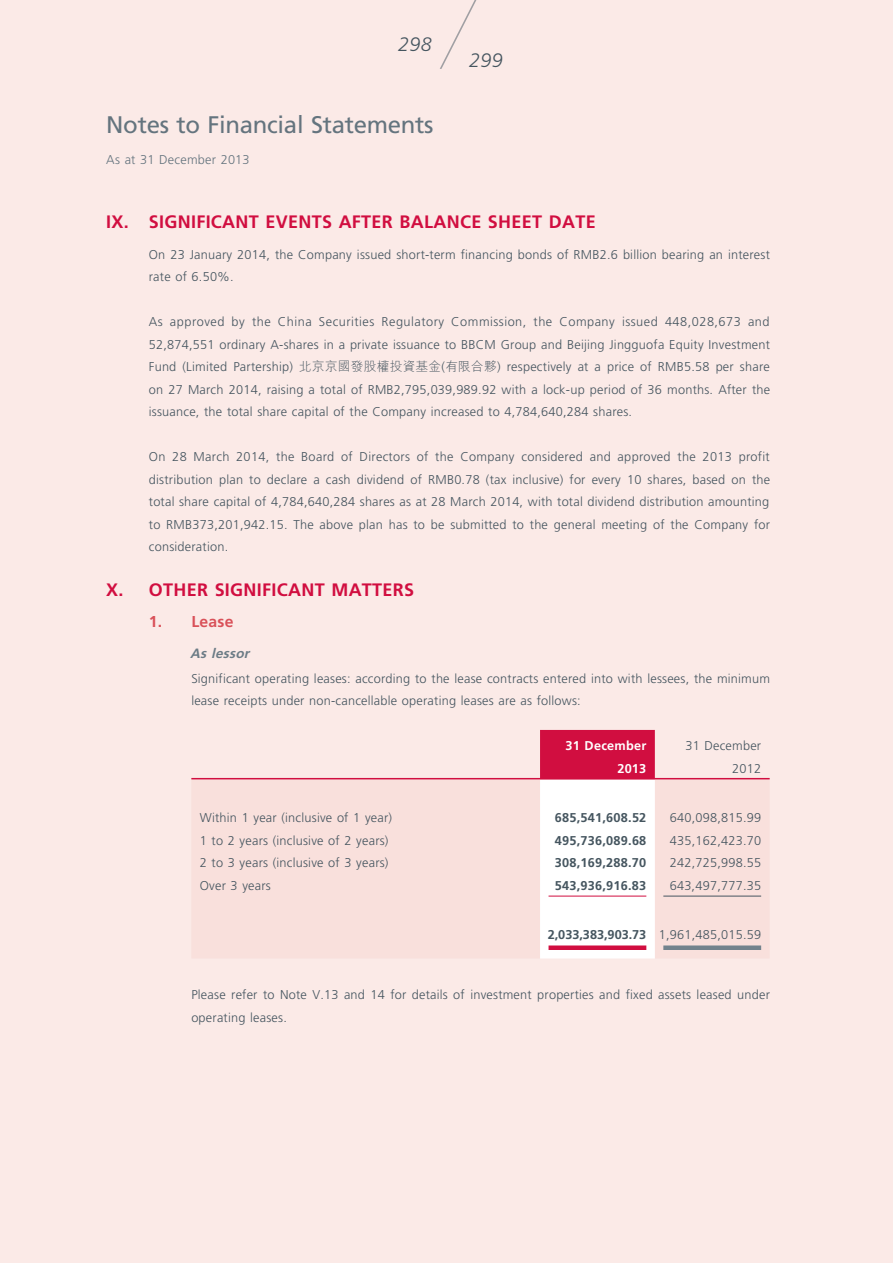
<style>
.page{position:relative;width:893px;height:1263px;background:#fbeae7}
.page>*{position:absolute;margin:0;border:0;box-sizing:border-box;transform-origin:0 0}
.t1{font:24px "Frutiger LT Std";letter-spacing:-.015em;color:#64747e}
.t2{font:italic 300 19.5px "Frutiger LT Std";letter-spacing:.03em;color:#45555f}
.t3{font:700 18px "Frutiger LT Std";letter-spacing:.015em;color:#d10e40}
.t4{font:700 15.75px "Frutiger LT Std";letter-spacing:.015em;color:#d95159}
.t5{font:italic 700 13.5px "Frutiger LT Std";color:#6c7c86}
.t6{font:300 12.75px/22.5px "Frutiger LT Std";letter-spacing:.015em;color:#45555f}
.t7{font:700 12.75px "Frutiger LT Std";letter-spacing:.015em;color:#45555f}
.t8{font:700 12.75px "Frutiger LT Std";letter-spacing:-.005em;color:#45555f}
.t9{font:300 12.75px "Frutiger LT Std";letter-spacing:.015em;color:#64747e}
.t10{font:700 12.75px/22.5px "Frutiger LT Std";letter-spacing:.015em;color:#fff;text-align:right}
.s1{font-family:"M Hei HK"}
.s2{font-weight:300}
</style>
<div class="page">
<svg style="left:440px;top:0;width:37px;height:69px"></svg>
<svg style="left:191px;top:730px;width:579px;height:228px"></svg>
<hr style="left:191px;top:778px;width:349px;height:1px;background:#d10e40">
<hr style="left:540px;top:778px;width:115px;height:1px;background:#d10e40">
<hr style="left:655px;top:778px;width:115px;height:1px;background:#d10e40">
<hr style="left:549px;top:896px;width:97px;height:1px;background:#d10e40">
<hr style="left:663px;top:896px;width:98px;height:1px;background:#45555f">
<div style="left:549px;top:945px;width:97px;height:5px;background:#d10e40"></div>
<div style="left:663px;top:945px;width:98px;height:5px;background:#73838d"></div>
<p class="t2" style="left:398px;top:34px;width:35px">298</p>
<h1 class="t1" style="left:106px;top:110px;width:329px">Notes to Financial Statements</h1>
<p class="t9" style="left:106px;top:152px;width:145px">As at 31 December 2013</p>
<p class="t2" style="left:469px;top:49px;width:35px">299</p>
<p class="t3" style="left:106px;top:211px;width:491px">IX. SIGNIFICANT EVENTS AFTER BALANCE SHEET DATE</p>
<p class="t6" style="left:149px;top:243px;width:623px">On 23 January 2014, the Company issued short-term financing bonds of RMB2.6 billion bearing an interest rate of 6.50%.</p>
<p class="t6" style="left:149px;top:311px;width:623px;text-align:justify">As approved by the China Securities Regulatory Commission, the Company issued 448,028,673 and 52,874,551 ordinary A-shares in a private issuance to BBCM Group and Beijing Jingguofa Equity Investment Fund (Limited Partership) <span class="s1">北京京國發股權投資基金</span>(<span class="s1">有限合夥</span>) respectively at a price of RMB5.58 per share on 27 March 2014, raising a total of RMB2,795,039,989.92 with a lock-up period of 36 months. After the issuance, the total share capital of the Company increased to 4,784,640,284 shares.</p>
<p class="t6" style="left:149px;top:446px;width:623px;text-align:justify">On 28 March 2014, the Board of Directors of the Company considered and approved the 2013 profit distribution plan to declare a cash dividend of RMB0.78 (tax inclusive) for every 10 shares, based on the total share capital of 4,784,640,284 shares as at 28 March 2014, with total dividend distribution amounting to RMB373,201,942.15. The above plan has to be submitted to the general meeting of the Company for consideration.</p>
<p class="t3" style="left:106px;top:579px;width:309px">X. OTHER SIGNIFICANT MATTERS</p>
<p class="t4" style="left:149px;top:612px;width:86px">1. Lease</p>
<p class="t5" style="left:190px;top:645px;width:64px">As lessor</p>
<p class="t6" style="left:191px;top:667px;width:580px">Significant operating leases: according to the lease contracts entered into with lessees, the minimum lease receipts under non-cancellable operating leases are as follows:</p>
<p class="t10" style="left:566px;top:735px;width:82px">31 December<br>2013</p>
<p class="t6" style="left:685px;top:735px;width:77px;text-align:right">31 December<br>2012</p>
<p class="t6" style="left:200px;top:807px;width:194px">Within 1 year (inclusive of 1 year)</p>
<p class="t7" style="left:555px;top:810px;width:93px">685,541,608.52</p>
<p class="t6" style="left:670px;top:807px;width:93px">640,098,815.99</p>
<p class="t6" style="left:200px;top:829px;width:190px">1 to 2 years (inclusive of 2 years)</p>
<p class="t7" style="left:555px;top:833px;width:93px">495,736,089.68</p>
<p class="t6" style="left:670px;top:829px;width:93px">435,162,423.70</p>
<p class="t6" style="left:200px;top:852px;width:190px">2 to 3 years (inclusive of 3 years)</p>
<p class="t7" style="left:555px;top:855px;width:93px">308,169,288.70</p>
<p class="t6" style="left:670px;top:852px;width:93px">242,725,998.55</p>
<p class="t6" style="left:200px;top:874px;width:73px">Over 3 years</p>
<p class="t7" style="left:555px;top:878px;width:93px">543,936,916.83</p>
<p class="t6" style="left:670px;top:874px;width:93px">643,497,777.35</p>
<p class="t8" style="left:548px;top:927px;width:215px">2,033,383,903.73 <span class="s2">1,961,485,015.59</span></p>
<p class="t6" style="left:191px;top:984px;width:580px">Please refer to Note V.13 and 14 for details of investment properties and fixed assets leased under operating leases.</p>
</div>
